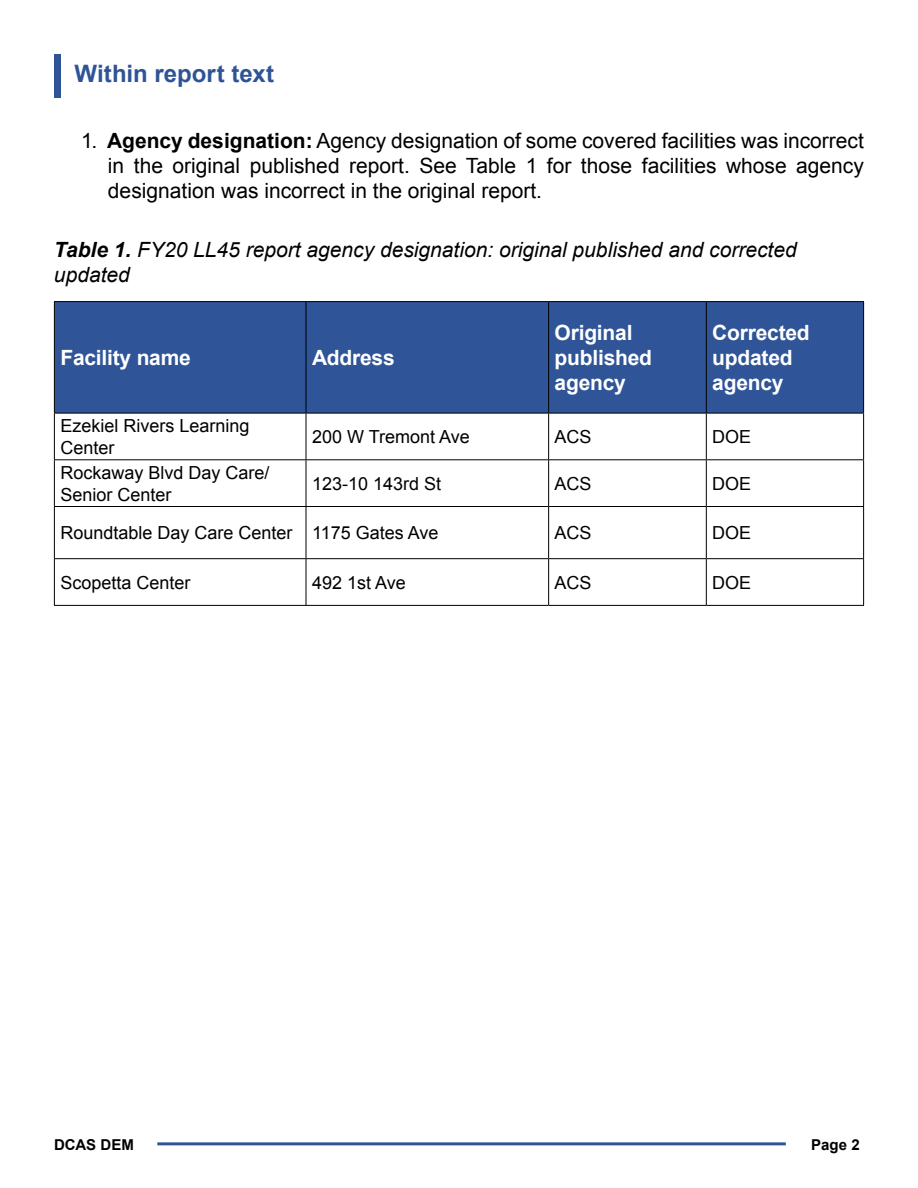
<style>
.page{position:relative;width:918px;height:1188px;background:#fff}
.page>*{position:absolute;margin:0;border:0;box-sizing:border-box;transform-origin:0 0}
.t1{font:700 24px "Arial";color:#2f5496}
.t2{font:21px/25.2px "Arial";color:#000;text-align:justify}
.t3{font:italic 21px/25.2px "Arial";color:#000}
.t4{font:700 21px/25.2px "Arial";letter-spacing:-.01em;color:#fff}
.t5{font:18px/21.6px "Arial";color:#000}
.t6{font:700 15px "Arial";letter-spacing:.005em;color:#000}
.s1{font-weight:700}
</style>
<div class="page">
<hr style="left:157px;top:1142px;width:629px;height:3px;background:#2f5496">
<div style="left:55px;top:302px;width:808px;height:111px;background:#2f5497"></div>
<hr style="left:54px;top:301px;width:252px;height:1px;background:#000">
<hr style="left:54px;top:302px;width:1px;height:111px;background:#000">
<hr style="left:306px;top:301px;width:243px;height:1px;background:#000">
<hr style="left:306px;top:302px;width:1px;height:111px;background:#000">
<hr style="left:549px;top:301px;width:157px;height:1px;background:#000">
<hr style="left:548px;top:302px;width:1px;height:111px;background:#000">
<hr style="left:706px;top:301px;width:158px;height:1px;background:#000">
<hr style="left:706px;top:302px;width:1px;height:111px;background:#000">
<hr style="left:863px;top:302px;width:1px;height:111px;background:#000">
<hr style="left:54px;top:460px;width:1px;height:46px;background:#000">
<hr style="left:306px;top:460px;width:1px;height:46px;background:#000">
<hr style="left:548px;top:460px;width:1px;height:46px;background:#000">
<hr style="left:706px;top:460px;width:1px;height:46px;background:#000">
<hr style="left:863px;top:460px;width:1px;height:46px;background:#000">
<hr style="left:54px;top:506px;width:252px;height:1px;background:#000">
<hr style="left:54px;top:507px;width:1px;height:51px;background:#000">
<hr style="left:306px;top:506px;width:243px;height:1px;background:#000">
<hr style="left:306px;top:507px;width:1px;height:51px;background:#000">
<hr style="left:549px;top:506px;width:157px;height:1px;background:#000">
<hr style="left:548px;top:507px;width:1px;height:51px;background:#000">
<hr style="left:706px;top:506px;width:158px;height:1px;background:#000">
<hr style="left:706px;top:507px;width:1px;height:51px;background:#000">
<hr style="left:863px;top:507px;width:1px;height:51px;background:#000">
<hr style="left:54px;top:558px;width:252px;height:1px;background:#000">
<hr style="left:54px;top:559px;width:1px;height:46px;background:#000">
<hr style="left:306px;top:558px;width:243px;height:1px;background:#000">
<hr style="left:306px;top:559px;width:1px;height:46px;background:#000">
<hr style="left:549px;top:558px;width:157px;height:1px;background:#000">
<hr style="left:548px;top:559px;width:1px;height:46px;background:#000">
<hr style="left:706px;top:558px;width:158px;height:1px;background:#000">
<hr style="left:706px;top:559px;width:1px;height:46px;background:#000">
<hr style="left:863px;top:559px;width:1px;height:46px;background:#000">
<hr style="left:54px;top:605px;width:252px;height:1px;background:#000">
<hr style="left:306px;top:605px;width:243px;height:1px;background:#000">
<hr style="left:549px;top:605px;width:157px;height:1px;background:#000">
<hr style="left:706px;top:605px;width:158px;height:1px;background:#000">
<hr style="left:54px;top:413px;width:252px;height:1px;background:#000">
<hr style="left:54px;top:413px;width:1px;height:46px;background:#000">
<hr style="left:54px;top:459px;width:252px;height:1px;background:#000">
<hr style="left:306px;top:413px;width:243px;height:1px;background:#000">
<hr style="left:306px;top:413px;width:1px;height:46px;background:#000">
<hr style="left:306px;top:459px;width:243px;height:1px;background:#000">
<hr style="left:549px;top:413px;width:157px;height:1px;background:#000">
<hr style="left:548px;top:413px;width:1px;height:46px;background:#000">
<hr style="left:549px;top:459px;width:157px;height:1px;background:#000">
<hr style="left:706px;top:413px;width:158px;height:1px;background:#000">
<hr style="left:706px;top:413px;width:1px;height:46px;background:#000">
<hr style="left:706px;top:459px;width:158px;height:1px;background:#000">
<hr style="left:863px;top:413px;width:1px;height:46px;background:#000">
<div style="left:54px;top:54px;width:6px;height:44px;background:#2f5496"></div>
<p class="t1" style="left:74px;top:58px;width:201px">Within report text</p>
<p class="t2" style="left:108px;top:128px;width:757px;text-indent:-27px">1. <span class="s1">Agency designation:</span> Agency designation of some covered facilities was incorrect in the original published report. See Table 1 for those facilities whose agency designation was incorrect in the original report.</p>
<p class="t3" style="left:54px;top:237px;width:744px"><span class="s1">Table 1.</span> FY20 LL45 report agency designation: original published and corrected updated</p>
<p class="t4" style="left:60px;top:346px;width:132px">Facility name</p>
<p class="t4" style="left:312px;top:346px;width:84px">Address</p>
<p class="t4" style="left:555px;top:320px;width:99px">Original published agency</p>
<p class="t4" style="left:712px;top:320px;width:99px">Corrected updated agency</p>
<p class="t5" style="left:60px;top:415px;width:191px">Ezekiel Rivers Learning<br>Center</p>
<p class="t5" style="left:312px;top:426px;width:159px">200 W Tremont Ave</p>
<p class="t5" style="left:555px;top:426px;width:39px">ACS</p>
<p class="t5" style="left:712px;top:426px;width:41px">DOE</p>
<p class="t5" style="left:60px;top:462px;width:211px">Rockaway Blvd Day Care/<br>Senior Center</p>
<p class="t5" style="left:312px;top:473px;width:131px">123-10 143rd St</p>
<p class="t5" style="left:555px;top:473px;width:39px">ACS</p>
<p class="t5" style="left:712px;top:473px;width:41px">DOE</p>
<p class="t5" style="left:60px;top:522px;width:380px">Roundtable Day Care Center 1175 Gates Ave</p>
<p class="t5" style="left:555px;top:522px;width:39px">ACS</p>
<p class="t5" style="left:712px;top:522px;width:41px">DOE</p>
<p class="t5" style="left:60px;top:572px;width:132px">Scopetta Center</p>
<p class="t5" style="left:312px;top:572px;width:95px">492 1st Ave</p>
<p class="t5" style="left:555px;top:572px;width:39px">ACS</p>
<p class="t5" style="left:712px;top:572px;width:41px">DOE</p>
<p class="t6" style="left:54px;top:1134px;width:82px">DCAS DEM</p>
<p class="t6" style="left:811px;top:1134px;width:50px">Page 2</p>
</div>
